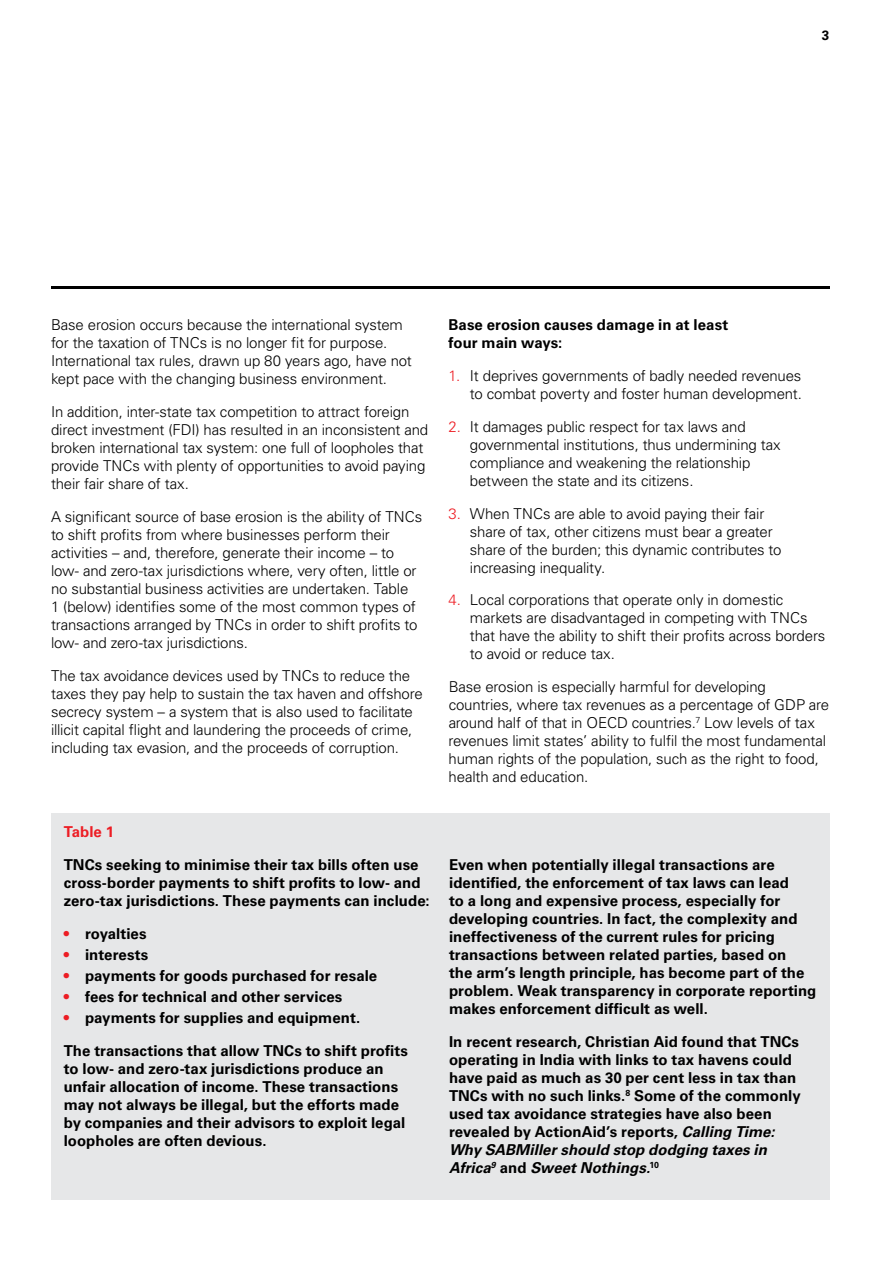
<style>
.page{position:relative;width:893px;height:1263px;background:#fff}
.page>*{position:absolute;margin:0;border:0;box-sizing:border-box;transform-origin:0 0}
.t1{font:300 15px/18px "Univers CA";letter-spacing:-.01em;color:#000}
.t2{font:700 15px/18px "Univers CA";color:#000}
.t3{font:700 15px "Univers CA";color:#ed1d24}
.t4{font:700 13.5px "Univers CA";color:#000}
.s1{color:#ed1d24}
.s2{font-style:italic}
</style>
<div class="page">
<hr style="left:51px;top:286px;width:778px;height:2px;background:#000">
<div style="left:51px;top:813px;width:778px;height:387px;background:#e6e7e8"></div>
<p class="t4" style="left:822px;top:27px;width:9px">3</p>
<p class="t1" style="left:51px;top:316px;width:362px">Base erosion occurs because the international system for the taxation of TNCs is no longer fit for purpose.<br>International tax rules, drawn up 80 years ago, have not kept pace with the changing business environment.</p>
<p class="t1" style="left:51px;top:402px;width:379px">In addition, inter-state tax competition to attract foreign direct investment (FDI) has resulted in an inconsistent and broken international tax system: one full of loopholes that provide TNCs with plenty of opportunities to avoid paying their fair share of tax.</p>
<p class="t1" style="left:51px;top:507px;width:373px">A significant source of base erosion is the ability of TNCs to shift profits from where businesses perform their activities – and, therefore, generate their income – to low- and zero-tax jurisdictions where, very often, little or no substantial business activities are undertaken. Table<br>1 (below) identifies some of the most common types of transactions arranged by TNCs in order to shift profits to low- and zero-tax jurisdictions.</p>
<p class="t1" style="left:51px;top:666px;width:373px">The tax avoidance devices used by TNCs to reduce the taxes they pay help to sustain the tax haven and offshore secrecy system – a system that is also used to facilitate illicit capital flight and laundering the proceeds of crime, including tax evasion, and the proceeds of corruption.</p>
<p class="t3" style="left:64px;top:823px;width:52px">Table 1</p>
<p class="t2" style="left:64px;top:856px;width:12px">TNC</p>
<p class="t2" style="left:64px;top:856px;width:367px;text-indent:31px">s seeking to minimise their tax bills often use cross-border payments to shift profits to low- and zero-tax jurisdictions. These payments can include:</p>
<p class="t2" style="left:64px;top:924px;width:84px"><span class="s1">•</span> royalties</p>
<p class="t2" style="left:64px;top:945px;width:86px"><span class="s1">•</span> interests</p>
<p class="t2" style="left:64px;top:966px;width:315px"><span class="s1">•</span> payments for goods purchased for resale</p>
<p class="t2" style="left:64px;top:987px;width:280px"><span class="s1">•</span> fees for technical and other services</p>
<p class="t2" style="left:64px;top:1001px;width:298px;line-height:32.8px"><span class="s1">•</span> payments for supplies and equipment.<br>The transactions that allow TNC</p>
<p class="t2" style="left:64px;top:1041px;width:346px;text-indent:231px">s to shift profits to low- and zero-tax jurisdictions produce an unfair allocation of income. These transactions may not always be illegal, but the efforts made by companies and their advisors to exploit legal loopholes are often devious.</p>
<p class="t2" style="left:449px;top:316px;width:281px">Base erosion causes damage in at least four main ways:</p>
<p class="t1" style="left:449px;top:366px;width:355px;text-align:right"><span class="s1">1.</span> It deprives governments of badly needed revenues to combat poverty and foster human development.</p>
<p class="t1" style="left:470px;top:417px;width:312px;text-indent:-21px"><span class="s1">2.</span> It damages public respect for tax laws and governmental institutions, thus undermining tax compliance and weakening the relationship between the state and its citizens.</p>
<p class="t1" style="left:470px;top:504px;width:313px;text-indent:-21px"><span class="s1">3.</span> When TNCs are able to avoid paying their fair share of tax, other citizens must bear a greater share of the burden; this dynamic contributes to increasing inequality.</p>
<p class="t1" style="left:470px;top:591px;width:357px;text-indent:-21px"><span class="s1">4.</span> Local corporations that operate only in domestic markets are disadvantaged in competing with TNCs that have the ability to shift their profits across borders to avoid or reduce tax.</p>
<p class="t1" style="left:449px;top:678px;width:382px">Base erosion is especially harmful for developing countries, where tax revenues as a percentage of GDP are around half of that in OECD countries.<sup>7</sup> Low levels of tax revenues limit states’ ability to fulfil the most fundamental human rights of the population, such as the right to food, health and education.</p>
<p class="t2" style="left:449px;top:856px;width:369px">Even when potentially illegal transactions are identified, the enforcement of tax laws can lead<br>to a long and expensive process, especially for developing countries. In fact, the complexity and ineffectiveness of the current rules for pricing transactions between related parties, based on<br>the arm’s length principle, has become part of the problem. Weak transparency in corporate reporting makes enforcement difficult as well.</p>
<p class="t2" style="left:449px;top:1032px;width:323px">In recent research, Christian Aid found that TNC</p>
<p class="t2" style="left:449px;top:1032px;width:351px;text-indent:342px">s operating in India with links to tax havens could have paid as much as 30 per cent less in tax than<br>TNC</p>
<p class="t2" style="left:449px;top:1086px;width:353px;text-indent:31px">s with no such links.<sup>8</sup> Some of the commonly used tax avoidance strategies have also been revealed by ActionAid’s reports, <span class="s2">Calling Time:<br>Why SABMiller should stop dodging taxes in Africa</span><sup>9</sup> and <span class="s2">Sweet Nothings.</span><sup>10</sup></p>
</div>
